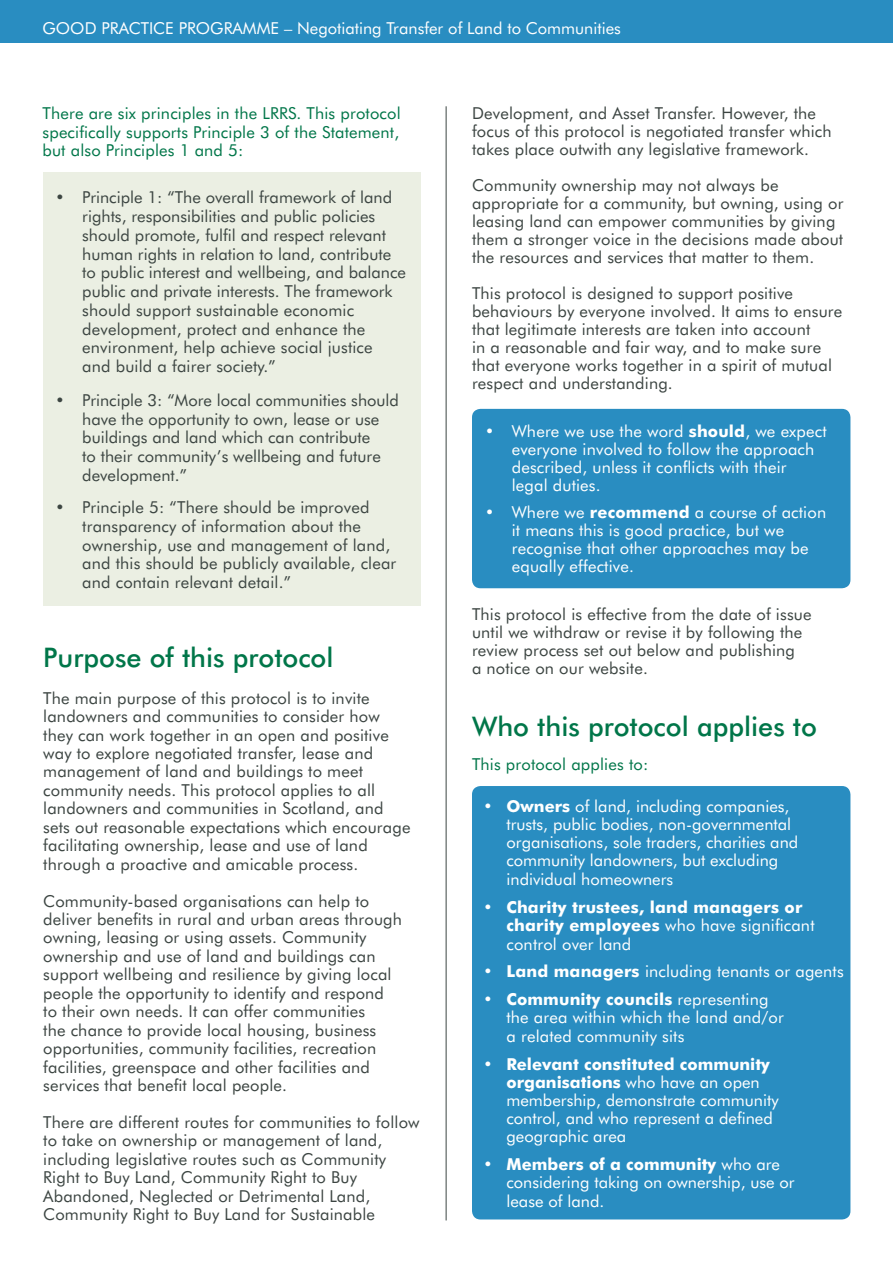
<style>
.page{position:relative;width:893px;height:1263px;background:#fff}
.page>*{position:absolute;margin:0;border:0;box-sizing:border-box;transform-origin:0 0}
.t1{font:500 27px "Futura BT";color:#007649}
.t2{font:16.5px/18.5px "Futura BT";letter-spacing:.01em;color:#3c4542}
.t3{font:16.5px/18.1px "Futura BT";color:#fff}
.t4{font:16.5px/18.8px "Futura BT";letter-spacing:.01em;color:#007649;text-align:justify}
.t5{font:700 16.5px/18.3px "Futura BT";letter-spacing:.01em;color:#fff}
.s1{font-weight:700}
.s2{font-weight:400}
</style>
<div class="page">
<div style="left:43px;top:172px;width:378px;height:433px;background:#ebefe3"></div>
<div style="left:472px;top:409px;width:378px;height:179px;background:#298dc1;border-radius:9px"></div>
<div style="left:0;top:0;width:893px;height:43px;background:#298dc1"></div>
<hr style="left:446px;top:106px;width:1px;height:1114px;background:#3c4542">
<div style="left:472px;top:786px;width:378px;height:433px;background:#298dc1;border-radius:9px"></div>
<p class="t3" style="left:43px;top:19px;width:580px">GOOD PRACTICE PROGRAMME – Negotiating Transfer of Land to Communities</p>
<p class="t4" style="left:43px;top:104px;width:360px">There are six principles in the LRRS. This protocol specifically supports Principle 3 of the Statement, but also Principles 1 and 5:</p>
<p class="t2" style="left:82px;top:188px;width:325px;text-indent:-27px">• Principle 1: “The overall framework of land rights, responsibilities and public policies should promote, fulfil and respect relevant human rights in relation to land, contribute to public interest and wellbeing, and balance public and private interests. The framework should support sustainable economic development, protect and enhance the environment, help achieve social justice<br>and build a fairer society.”</p>
<p class="t2" style="left:82px;top:390px;width:318px;text-indent:-27px">• Principle 3: “More local communities should have the opportunity to own, lease or use buildings and land which can contribute<br>to their community’s wellbeing and future development.”</p>
<p class="t2" style="left:82px;top:498px;width:316px;text-indent:-27px">• Principle 5: “There should be improved transparency of information about the ownership, use and management of land, and this should be publicly available, clear and contain relevant detail.”</p>
<h1 class="t1" style="left:43px;top:641px;width:292px">Purpose of this protocol</h1>
<p class="t2" style="left:43px;top:688px;width:369px">The main purpose of this protocol is to invite landowners and communities to consider how they can work together in an open and positive way to explore negotiated transfer, lease and management of land and buildings to meet community needs. This protocol applies to all landowners and communities in Scotland, and sets out reasonable expectations which encourage facilitating ownership, lease and use of land through a proactive and amicable process.</p>
<p class="t2" style="left:43px;top:891px;width:360px">Community-based organisations can help to deliver benefits in rural and urban areas through owning, leasing or using assets. Community ownership and use of land and buildings can support wellbeing and resilience by giving local people the opportunity to identify and respond<br>to their own needs. It can offer communities<br>the chance to provide local housing, business opportunities, community facilities, recreation facilities, greenspace and other facilities and services that benefit local people.</p>
<p class="t2" style="left:43px;top:1113px;width:378px">There are different routes for communities to follow to take on ownership or management of land, including legislative routes such as Community Right to Buy Land, Community Right to Buy Abandoned, Neglected or Detrimental Land, Community Right to Buy Land for Sustainable</p>
<p class="t2" style="left:472px;top:104px;width:361px;line-height:18px">Development, and Asset Transfer. However, the focus of this protocol is negotiated transfer which takes place outwith any legislative framework.</p>
<p class="t2" style="left:472px;top:176px;width:373px;line-height:18px">Community ownership may not always be appropriate for a community, but owning, using or leasing land can empower communities by giving them a stronger voice in the decisions made about the resources and services that matter to them.</p>
<p class="t2" style="left:472px;top:284px;width:372px;line-height:18px">This protocol is designed to support positive behaviours by everyone involved. It aims to ensure that legitimate interests are taken into account<br>in a reasonable and fair way, and to make sure that everyone works together in a spirit of mutual respect and understanding.</p>
<p class="t3" style="left:512px;top:422px;width:316px;text-indent:-27px">• Where we use the word <span class="s1">should</span>, we expect everyone involved to follow the approach described, unless it conflicts with their<br>legal duties.</p>
<p class="t3" style="left:512px;top:503px;width:316px;text-indent:-27px">• Where we <span class="s1">recommend</span> a course of action it means this is good practice, but we recognise that other approaches may be equally effective.</p>
<p class="t2" style="left:472px;top:605px;width:341px;line-height:18px">This protocol is effective from the date of issue until we withdraw or revise it by following the review process set out below and publishing<br>a notice on our website.</p>
<h1 class="t1" style="left:472px;top:710px;width:347px">Who this protocol applies to</h1>
<p class="t4" style="left:472px;top:754px;width:178px">This protocol applies to:</p>
<p class="t3" style="left:506px;top:797px;width:293px;text-indent:-23px"><span class="s1">• Owners</span> of land, including companies, trusts, public bodies, non-governmental organisations, sole traders, charities and community landowners, but excluding individual homeowners</p>
<p class="t5" style="left:506px;top:898px;width:310px;text-indent:-23px">• Charity trustees, land managers or charity employees <span class="s2">who have significant control over land</span></p>
<p class="t3" style="left:483px;top:962px;width:362px"><span class="s1">• Land managers</span> including tenants or agents</p>
<p class="t3" style="left:506px;top:990px;width:279px;text-indent:-23px"><span class="s1">• Community councils</span> representing the area within which the land and/or a related community sits</p>
<p class="t3" style="left:506px;top:1054px;width:274px;text-indent:-23px"><span class="s1">• Relevant constituted community organisations</span> who have an open membership, demonstrate community control, and who represent a defined geographic area</p>
<p class="t3" style="left:506px;top:1155px;width:290px;text-indent:-23px"><span class="s1">• Members of a community</span> who are considering taking on ownership, use or lease of land.</p>
</div>
